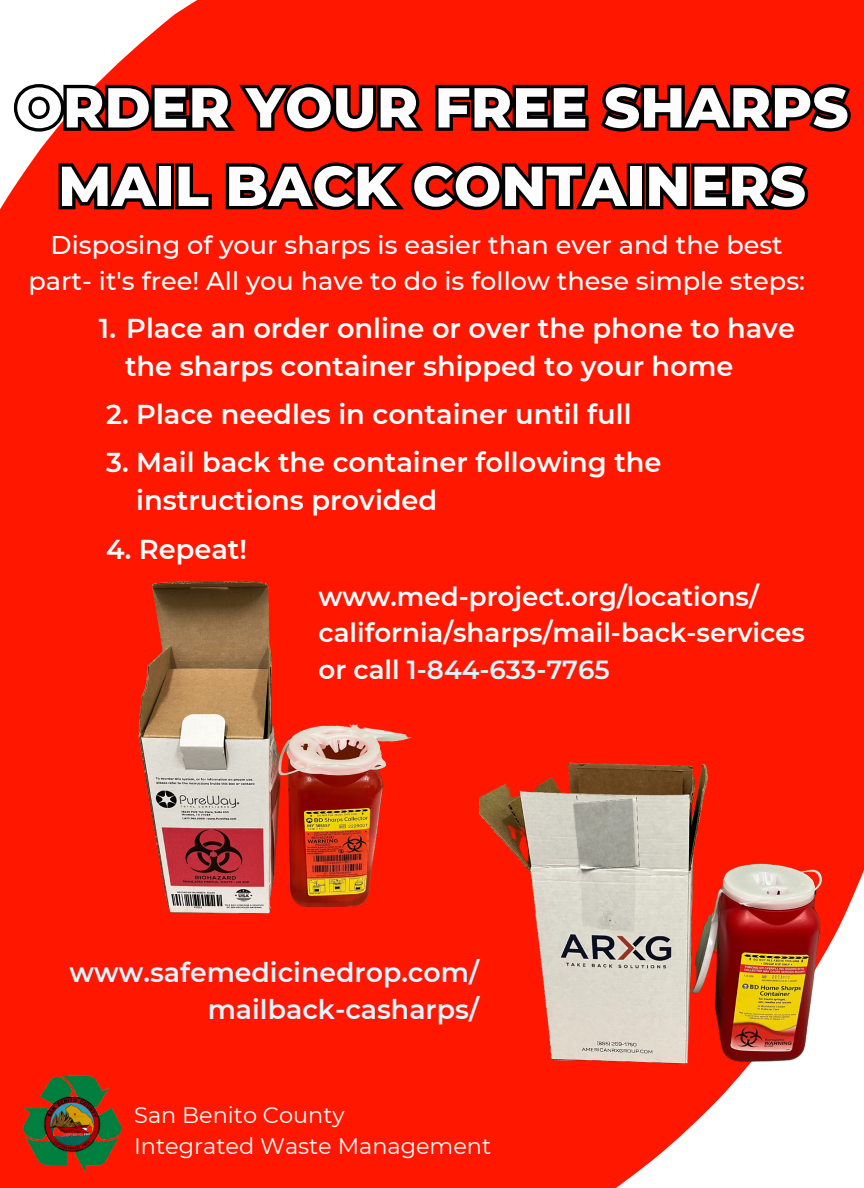
<style>
.page{position:relative;width:864px;height:1188px;background:#ff1700}
.page>*{position:absolute;margin:0;border:0;box-sizing:border-box;transform-origin:0 0}
.t1{font:800 56.1px/78.4px "Montserrat";color:#fcfdfc;text-align:center}
.t2{font:600 27.3px "Montserrat";color:#fcfdfc}
.t3{font:600 26.85px/37.5px "Montserrat";color:#ddf5ff;text-align:right}
.t4{font:600 26.1px "Montserrat";color:#fcfdfc}
.t5{font:600 26.1px "Montserrat";color:#ddf5ff}
.t6{font:500 25.5px "Montserrat";color:#fff}
.t7{font:22.35px "Montserrat";color:#fcfdfc}
.s1{color:#fcfdfc}
</style>
<div class="page">
<img style="left:0;top:1060px;width:145px;height:128px">
<img style="left:128px;top:576px;width:304px;height:364px">
<img style="left:479px;top:736px;width:385px;height:402px">
<svg style="left:9px;top:79px;width:847px;height:57px;background:#79140a"></svg>
<svg style="left:55px;top:158px;width:759px;height:57px;background:#7c0b00"></svg>
<p class="t1" style="left:15px;top:68px;width:835px">ORDER YOUR FREE SHARPS<br>MAIL BACK CONTAINERS</p>
<p class="t6" style="left:51px;top:230px;width:734px">Disposing of your sharps is easier than ever and the best</p>
<p class="t6" style="left:28px;top:265px;width:778px">part- it's free! All you have to do is follow these simple steps:</p>
<p class="t2" style="left:99px;top:311px;width:698px">1. Place an order online or over the phone to have</p>
<p class="t2" style="left:125px;top:349px;width:610px">the sharps container shipped to your home</p>
<p class="t2" style="left:106px;top:398px;width:527px">2. Place needles in container until full</p>
<p class="t2" style="left:106px;top:446px;width:557px">3. Mail back the container following the</p>
<p class="t2" style="left:136px;top:484px;width:303px">instructions provided</p>
<p class="t2" style="left:106px;top:532px;width:142px">4. Repeat!</p>
<p class="t4" style="left:319px;top:580px;width:442px">www.med-project.org/locations/</p>
<p class="t4" style="left:319px;top:617px;width:488px">california/sharps/mail-back-services</p>
<p class="t5" style="left:319px;top:653px;width:293px"><span class="s1">or call</span> 1-844-633-7765</p>
<p class="t3" style="left:70px;top:953px;width:411px">www.safemedicinedrop.com/ mailback-casharps/</p>
<p class="t7" style="left:134px;top:1101px;width:212px">San Benito County</p>
<p class="t7" style="left:134px;top:1132px;width:359px">Integrated Waste Management</p>
</div>
